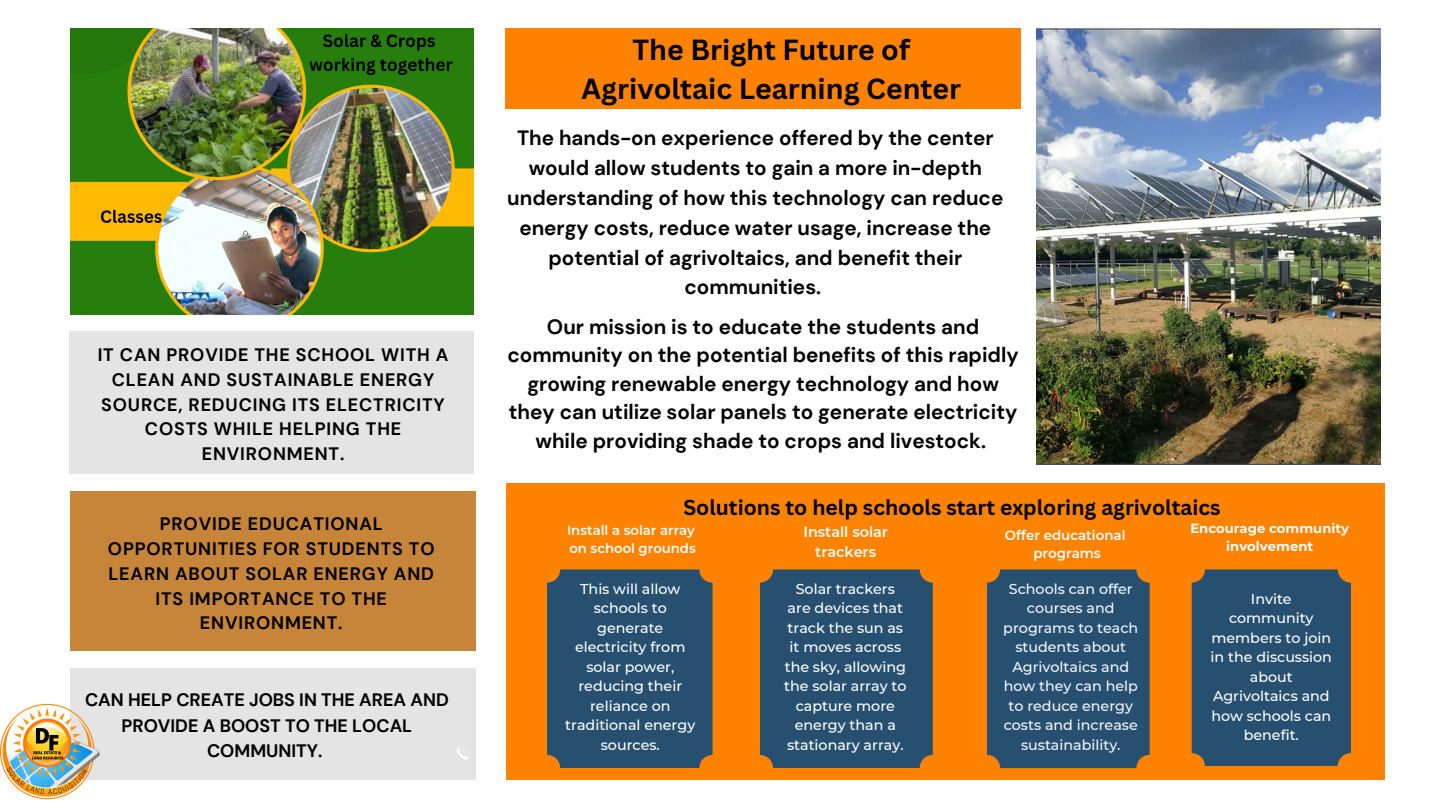
<style>
.page{position:relative;width:1440px;height:810px;background:#fff}
.page>*{position:absolute;margin:0;border:0;box-sizing:border-box;transform-origin:0 0}
.t1{font:700 28.3px/39px "Canva Sans";color:#000;text-align:center}
.t2{font:700 21px "Canva Sans";color:#000}
.t3{font:700 20.7px/29.8px "DM Sans";color:#000;text-align:center}
.t4{font:700 18px/24.8px "DM Sans";letter-spacing:.045em;color:#000;text-align:center}
.t5{font:700 18px/25.5px "DM Sans";color:#000;text-align:center}
.t6{font:600 14.4px/19.5px "Montserrat";color:#fff;text-align:center}
.t7{font:500 14.3px/19.5px "Montserrat";color:#fff;text-align:center}
.t8{font:500 14.3px/19.5px "Montserrat";color:#f4f6fc;text-align:center}
.t9{font:600 13.4px/18.8px "Montserrat";color:#fff;text-align:center}
.t10{font:600 13.2px/18px "Montserrat";color:#fff}
.t11{font:700 13.2px/18px "Montserrat";color:#fff;text-align:center}
</style>
<div class="page">
<img style="left:1037px;top:28px;width:343px;height:437px">
<img style="left:71px;top:28px;width:402px;height:287px">
<div style="left:69px;top:331px;width:405px;height:143px;background:#e4e4e4"></div>
<div style="left:71px;top:491px;width:405px;height:160px;background:#c68539"></div>
<div style="left:71px;top:668px;width:405px;height:112px;background:#e4e4e4"></div>
<svg style="left:457px;top:748px;width:11px;height:12px"></svg>
<div style="left:506px;top:483px;width:879px;height:297px;background:#ff8300"></div>
<div style="left:547px;top:569px;width:166px;height:199px;background:#275070;border-radius:13px"></div>
<div style="left:760px;top:569px;width:173px;height:199px;background:#275070;border-radius:13px"></div>
<div style="left:987px;top:569px;width:163px;height:199px;background:#275070;border-radius:13px"></div>
<div style="left:1192px;top:569px;width:159px;height:196px;background:#275070;border-radius:13px"></div>
<img style="left:0;top:704px;width:100px;height:96px">
<div style="left:506px;top:28px;width:515px;height:81px;background:#ff8300"></div>
<p class="t4" style="left:98px;top:343px;width:352px">IT CAN PROVIDE THE SCHOOL WITH A<br>CLEAN AND SUSTAINABLE ENERGY<br>SOURCE, REDUCING ITS ELECTRICITY<br>COSTS WHILE HELPING THE<br>ENVIRONMENT.</p>
<p class="t4" style="left:108px;top:512px;width:328px">PROVIDE EDUCATIONAL<br>OPPORTUNITIES FOR STUDENTS TO<br>LEARN ABOUT SOLAR ENERGY AND<br>ITS IMPORTANCE TO THE<br>ENVIRONMENT.</p>
<p class="t5" style="left:85px;top:688px;width:365px">CAN HELP CREATE JOBS IN THE AREA AND<br>PROVIDE A BOOST TO THE LOCAL<br>COMMUNITY.</p>
<h1 class="t1" style="left:582px;top:30px;width:381px">The Bright Future of<br>Agrivoltaic Learning Center</h1>
<p class="t3" style="left:507px;top:123px;width:498px">The hands-on experience offered by the center would allow students to gain a more in-depth understanding of how this technology can reduce energy costs, reduce water usage, increase the potential of agrivoltaics, and benefit their communities.</p>
<p class="t3" style="left:507px;top:313px;width:513px;line-height:28.5px">Our mission is to educate the students and community on the potential benefits of this rapidly growing renewable energy technology and how they can utilize solar panels to generate electricity while providing shade to crops and livestock.</p>
<p class="t2" style="left:683px;top:492px;width:539px">Solutions to help schools start exploring agrivoltaics</p>
<p class="t10" style="left:567px;top:521px;width:130px">Install a solar array on school grounds</p>
<p class="t7" style="left:565px;top:579px;width:132px">This will allow schools to generate electricity from solar power, reducing their reliance on traditional energy sources.</p>
<p class="t9" style="left:1005px;top:525px;width:122px">Offer educational programs</p>
<p class="t11" style="left:1190px;top:520px;width:160px">Encourage community involvement</p>
<p class="t6" style="left:803px;top:522px;width:86px">Install solar trackers</p>
<p class="t7" style="left:784px;top:579px;width:124px">Solar trackers are devices that track the sun as it moves across the sky, allowing the solar array to capture more energy than a stationary array.</p>
<p class="t8" style="left:1003px;top:579px;width:136px">Schools can offer courses and programs to teach students about<br>Agrivoltaics and how they can help to reduce energy costs and increase sustainability.</p>
<p class="t7" style="left:1211px;top:589px;width:123px">Invite community members to join in the discussion about<br>Agrivoltaics and how schools can benefit.</p>
</div>
